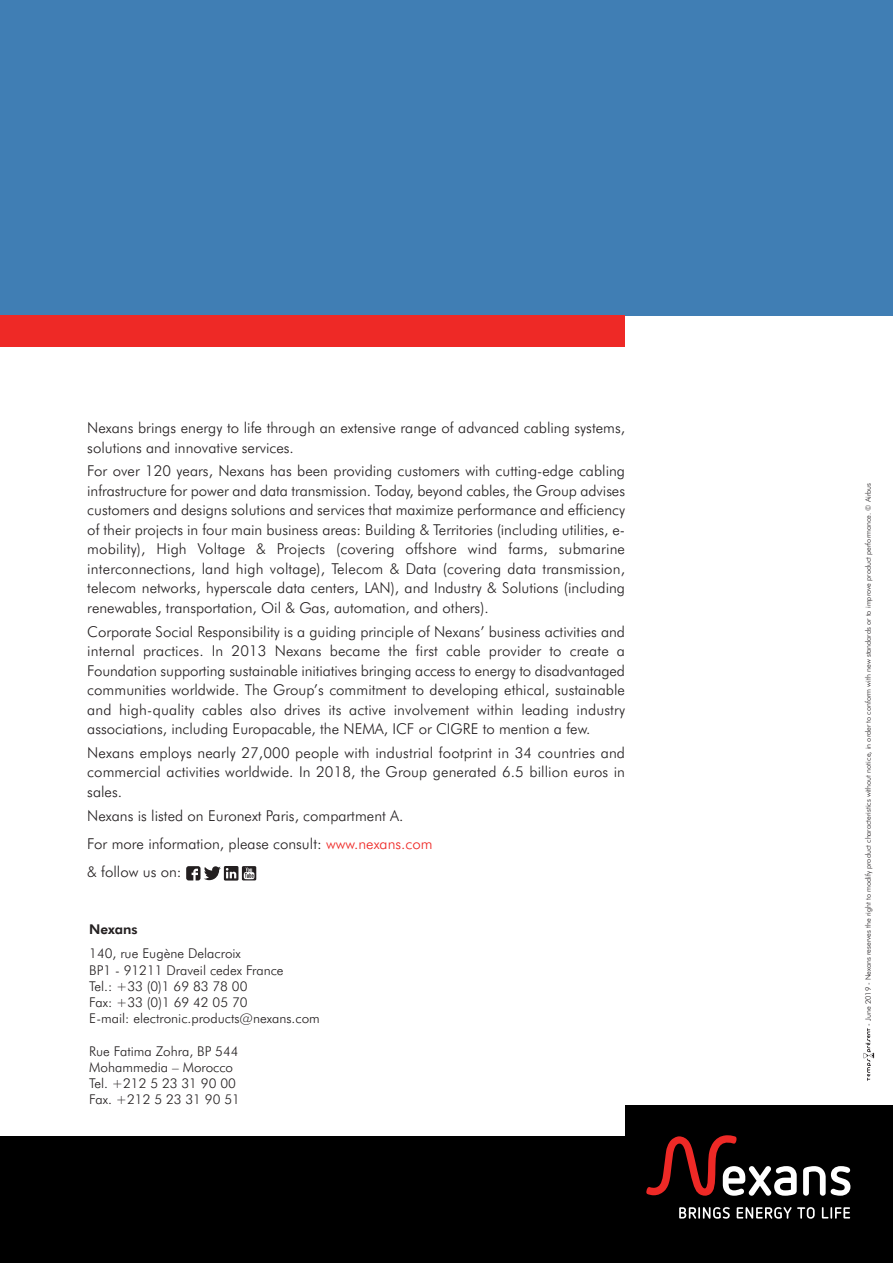
<style>
.page{position:relative;width:893px;height:1263px;background:#fff}
.page>*{position:absolute;margin:0;border:0;box-sizing:border-box;transform-origin:0 0}
.t1{font:300 15px/19.5px "Futura BT";color:#231f20;text-align:justify}
.t2{font:300 13.5px/16.2px "Futura BT";color:#231f20}
.t3{font:800 13.5px "Futura BT";color:#231f20}
.t4{font:300 7.5px "Futura BT";color:#231f20}
.s1{color:#ee2926}
</style>
<div class="page">
<div style="left:0;top:0;width:893px;height:315px;background:#407eb4"></div>
<div style="left:0;top:315px;width:625px;height:32px;background:#ee2926"></div>
<div style="left:0;top:1137px;width:893px;height:126px;background:#000"></div>
<div style="left:625px;top:1106px;width:267px;height:157px;background:#000"></div>
<svg style="left:803px;top:1166px;width:47px;height:30px"></svg>
<svg style="left:679px;top:1207px;width:51px;height:12px"></svg>
<svg style="left:737px;top:1207px;width:78px;height:12px"></svg>
<svg style="left:822px;top:1207px;width:28px;height:12px"></svg>
<svg style="left:646px;top:1135px;width:151px;height:61px"></svg>
<svg style="left:864px;top:1028px;width:10px;height:53px"></svg>
<svg style="left:186px;top:866px;width:70px;height:14px"></svg>
<p class="t1" style="left:87px;top:419px;width:539px">Nexans brings energy to life through an extensive range of advanced cabling systems, solutions and innovative services.</p>
<p class="t1" style="left:87px;top:463px;width:539px">For over 120 years, Nexans has been providing customers with cutting-edge cabling infrastructure for power and data transmission. Today, beyond cables, the Group advises customers and designs solutions and services that maximize performance and efficiency of their projects in four main business areas: Building &amp; Territories (including utilities, e&shy;mobility), High Voltage &amp; Projects (covering offshore wind farms, submarine interconnections, land high voltage), Telecom &amp; Data (covering data transmission, telecom networks, hyperscale data centers, LAN), and Industry &amp; Solutions (including renewables, transportation, Oil &amp; Gas, automation, and others).</p>
<p class="t1" style="left:87px;top:623px;width:539px">Corporate Social Responsibility is a guiding principle of Nexans’ business activities and internal practices. In 2013 Nexans became the first cable provider to create a Foundation supporting sustainable initiatives bringing access to energy to disadvantaged communities worldwide. The Group’s commitment to developing ethical, sustainable and high-quality cables also drives its active involvement within leading industry associations, including Europacable, the NEMA, ICF or CIGRE to mention a few.</p>
<p class="t1" style="left:87px;top:744px;width:539px">Nexans employs nearly 27,000 people with industrial footprint in 34 countries and commercial activities worldwide. In 2018, the Group generated 6.5 billion euros in sales.</p>
<p class="t1" style="left:87px;top:803px;width:347px;line-height:28px;text-align:left">Nexans is listed on Euronext Paris, compartment A.<br>For more information, please consult: <span class="s1">www.nexans.com </span>&amp; follow us on:</p>
<p class="t3" style="left:89px;top:923px;width:50px">Nexans</p>
<p class="t2" style="left:89px;top:947px;width:232px">140, rue Eugène Delacroix<br>BP1 - 91211 Draveil cedex France<br>Tel.: +33 (0)1 69 83 78 00<br>Fax: +33 (0)1 69 42 05 70<br>E-mail: electronic.products@nexans.com</p>
<p class="t2" style="left:89px;top:1044px;width:152px">Rue Fatima Zohra, BP 544<br>Mohammedia – Morocco<br>Tel. +212 5 23 31 90 00<br>Fax. +212 5 23 31 90 51</p>
<p class="t4" style="left:865px;top:1026px;width:544px;rotate:-90deg">- June 2019 - Nexans reserves the right to modify product characteristics without notice, in order to conform with new standards or to improve product performance. © Airbus</p>
</div>
